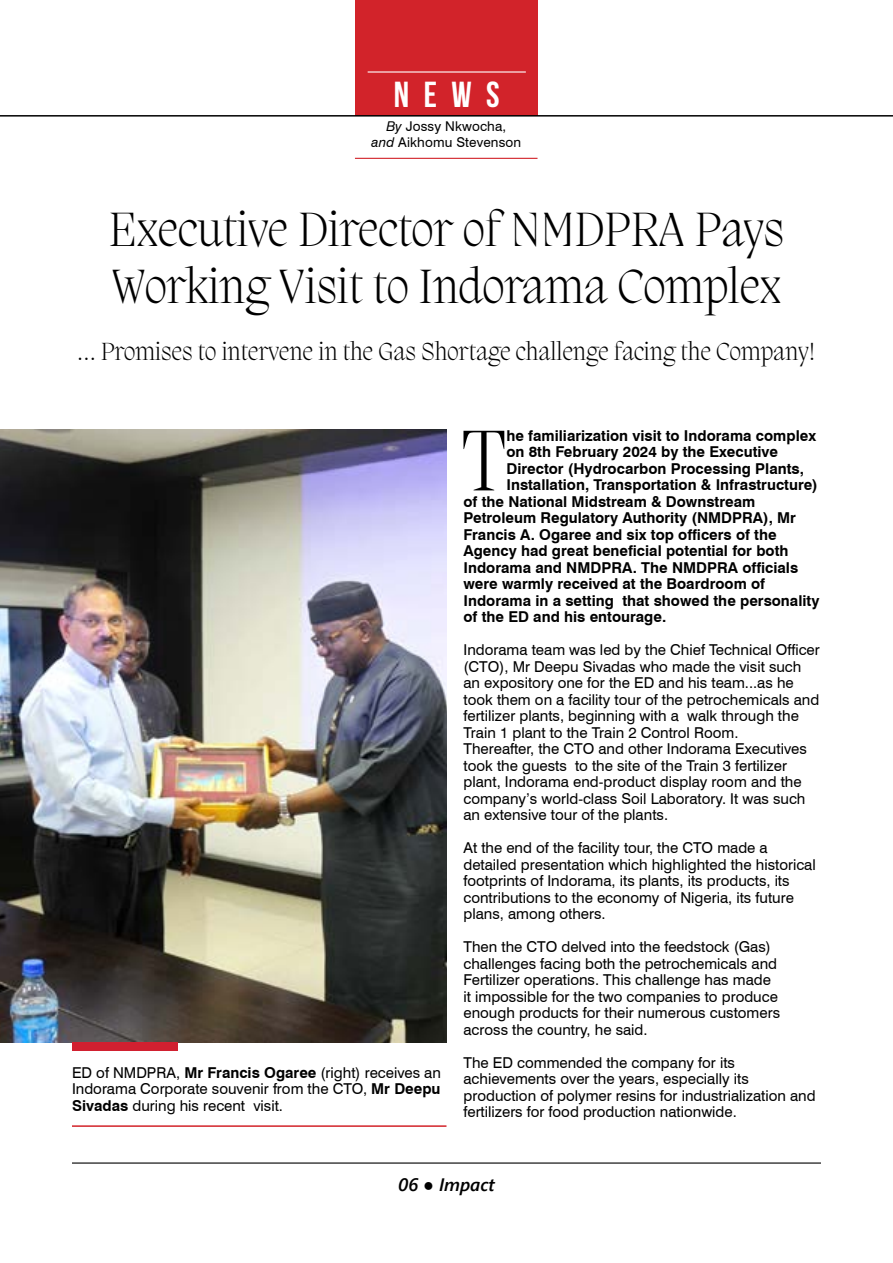
<style>
.page{position:relative;width:893px;height:1263px;background:#fff}
.page>*{position:absolute;margin:0;border:0;box-sizing:border-box;transform-origin:0 0}
.t1{font:200 88.35px "Migra";color:#000}
.t2{font:200 49.5px/57px "Migra";color:#000}
.t3{font:700 36px "Bebas Neue";color:#fff}
.t4{font:200 25.5px "Migra";color:#000}
.t5{font:italic 600 18px "Segoe UI";color:#000}
.t6{font:15px/16.5px "Swiss 721 BT";color:#000}
.t7{font:700 15px "Swiss 721 BT";color:#000}
.t8{font:13.5px/16.2px "Swiss 721 BT";letter-spacing:.01em;color:#000;text-align:center}
.s1{font-style:italic}
.s2{font-weight:700}
</style>
<div class="page">
<hr style="left:72px;top:1162px;width:749px;height:1px;background:#000">
<div style="left:355px;top:0;width:183px;height:115px;background:#d2232a"></div>
<hr style="left:368px;top:71px;width:158px;height:2px;background:#fff">
<hr style="left:355px;top:158px;width:182px;height:1px;background:#d2232a">
<hr style="left:0;top:115px;width:893px;height:2px;background:#000">
<img style="left:0;top:429px;width:446px;height:614px">
<div style="left:72px;top:1043px;width:106px;height:8px;background:#d12030"></div>
<hr style="left:72px;top:1125px;width:374px;height:2px;background:#d2232a">
<h3 class="t3" style="left:394px;top:74px;width:107px">NEWS</h3>
<p class="t8" style="left:371px;top:118px;width:151px"><span class="s1">By</span> Jossy Nkwocha,<br><span class="s1">and</span> Aikhomu Stevenson</p>
<h2 class="t2" style="left:109px;top:200px;width:677px">Executive Director of NMDPRA Pays<br>Working Visit to Indorama Complex</h2>
<h3 class="t4" style="left:78px;top:335px;width:739px">… Promises to intervene in the Gas Shortage challenge facing the Company!</h3>
<p class="t6" style="left:72px;top:1064px;width:370px;text-align:justify">ED of NMDPRA, <span class="s2">Mr Francis Ogaree</span> (right) receives an Indorama Corporate souvenir from the CTO, <span class="s2">Mr Deepu Sivadas</span> during his recent visit.</p>
<h1 class="t1" style="left:461px;top:404px;width:47px">T</h1>
<p class="t7" style="left:506px;top:425px;width:311px">he familiarization visit to Indorama complex</p>
<p class="t7" style="left:506px;top:442px;width:273px">on 8th February 2024 by the Executive</p>
<p class="t7" style="left:506px;top:458px;width:299px">Director (Hydrocarbon Processing Plants,</p>
<p class="t7" style="left:506px;top:475px;width:313px">Installation, Transportation &amp; Infrastructure)</p>
<p class="t7" style="left:463px;top:491px;width:293px">of the National Midstream &amp; Downstream</p>
<p class="t7" style="left:463px;top:508px;width:334px">Petroleum Regulatory Authority (NMDPRA), Mr</p>
<p class="t7" style="left:463px;top:524px;width:315px">Francis A. Ogaree and six top officers of the</p>
<p class="t7" style="left:463px;top:541px;width:326px">Agency had great beneficial potential for both</p>
<p class="t7" style="left:463px;top:557px;width:336px">Indorama and NMDPRA. The NMDPRA officials</p>
<p class="t7" style="left:463px;top:574px;width:303px">were warmly received at the Boardroom of</p>
<p class="t7" style="left:463px;top:590px;width:357px">Indorama in a setting that showed the personality</p>
<p class="t7" style="left:463px;top:607px;width:204px">of the ED and his entourage.</p>
<p class="t6" style="left:463px;top:641px;width:358px">Indorama team was led by the Chief Technical Officer (CTO), Mr Deepu Sivadas who made the visit such an expository one for the ED and his team...as he took them on a facility tour of the petrochemicals and fertilizer plants, beginning with a walk through the Train 1 plant to the Train 2 Control Room.<br>Thereafter, the CTO and other Indorama Executives took the guests to the site of the Train 3 fertilizer plant, Indorama end-product display room and the company’s world-class Soil Laboratory. It was such an extensive tour of the plants.</p>
<p class="t6" style="left:463px;top:839px;width:354px">At the end of the facility tour, the CTO made a detailed presentation which highlighted the historical footprints of Indorama, its plants, its products, its contributions to the economy of Nigeria, its future plans, among others.</p>
<p class="t6" style="left:463px;top:938px;width:318px">Then the CTO delved into the feedstock (Gas) challenges facing both the petrochemicals and Fertilizer operations. This challenge has made it impossible for the two companies to produce enough products for their numerous customers across the country, he said.</p>
<p class="t6" style="left:463px;top:1054px;width:354px">The ED commended the company for its achievements over the years, especially its production of polymer resins for industrialization and fertilizers for food production nationwide.</p>
<p class="t5" style="left:398px;top:1167px;width:98px">06 <span class="s2">●</span> Impact</p>
</div>
